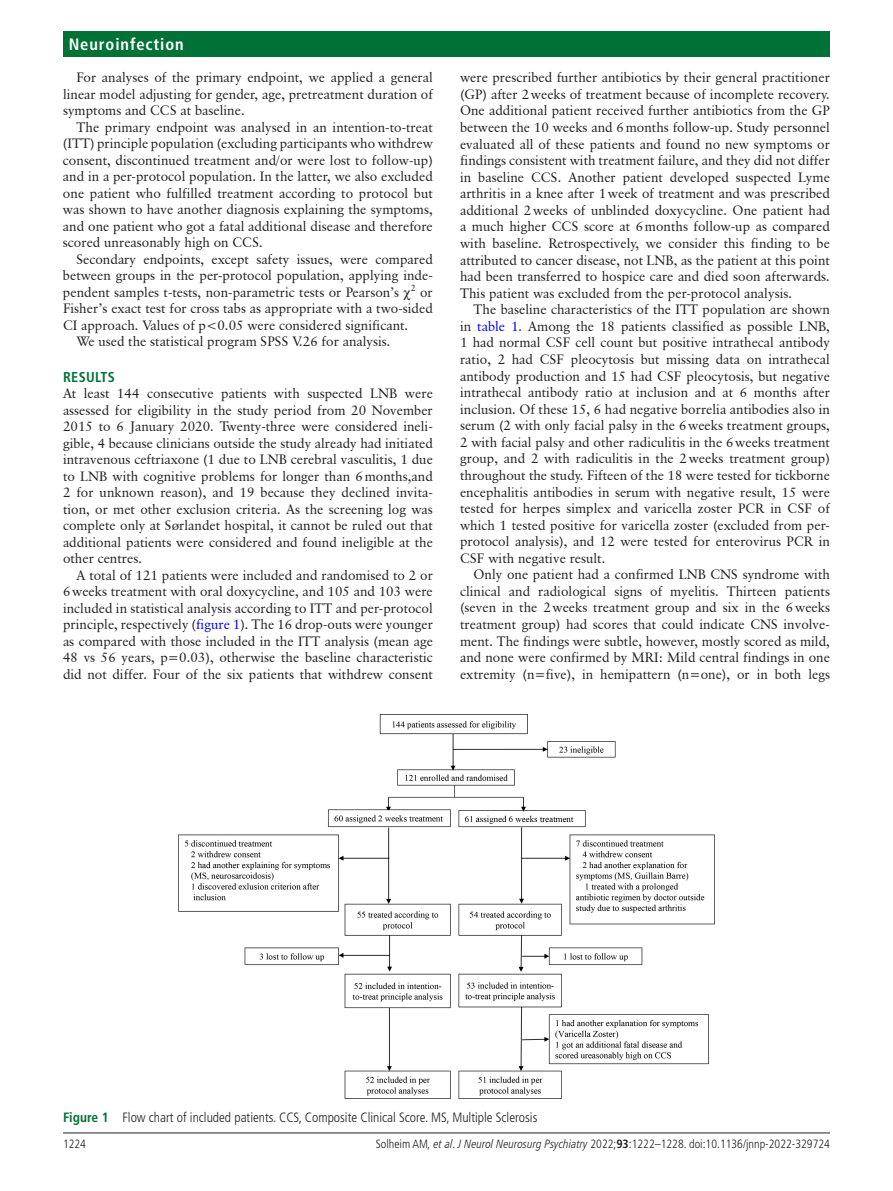
<style>
.page{position:relative;width:893px;height:1191px;background:#fff}
.page>*{position:absolute;margin:0;border:0;box-sizing:border-box;transform-origin:0 0}
.t1{font:700 condensed 16.5px "Frutiger LT Pro";letter-spacing:.055em;color:#fff}
.t2{font:700 condensed 14.25px "Frutiger LT Pro";letter-spacing:.025em;color:#007236}
.t3{font:13.5px/16.5px "Classical Garamond BT";color:#231f20;text-align:justify}
.t4{font:300 condensed 13.5px "Frutiger LT Pro";color:#231f20}
.t5{font:300 condensed 12px "Frutiger LT Pro";color:#231f20}
.s1{color:#00f}
.s2{font-weight:700;color:#007236}
.s3{font-style:italic}
.s4{font-weight:700}
</style>
<div class="page">
<hr style="left:63px;top:1132px;width:767px;height:1px;background:#231f20">
<div style="left:63px;top:31px;width:767px;height:25px;background:#007236"></div>
<img style="left:178px;top:714px;width:537px;height:384px">
<p class="t1" style="left:69px;top:34px;width:117px">Neuroinfection</p>
<p class="t3" style="left:63px;top:69px;width:371px;text-indent:14px">For analyses of the primary endpoint, we applied a general linear model adjusting for gender, age, pretreatment duration of symptoms and CCS at baseline.</p>
<p class="t3" style="left:63px;top:119px;width:371px;text-indent:14px">The primary endpoint was analysed in an intention-to-treat (ITT) principle population (excluding participants who withdrew consent, discontinued treatment and/or were lost to follow-up) and in a per-protocol population. In the latter, we also excluded one patient who fulfilled treatment according to protocol but was shown to have another diagnosis explaining the symptoms, and one patient who got a fatal additional disease and therefore scored unreasonably high on CCS.</p>
<p class="t3" style="left:76px;top:251px;width:358px">Secondary endpoints, except safety issues, were compared</p>
<p class="t3" style="left:63px;top:267px;width:371px">between groups in the per-protocol population, applying inde-</p>
<p class="t3" style="left:63px;top:284px;width:371px">pendent samples t-tests, non-parametric tests or Pearson’s <sup>2</sup> or</p>
<p class="t3" style="left:63px;top:300px;width:371px">Fisher’s exact test for cross tabs as appropriate with a two-sided</p>
<p class="t3" style="left:63px;top:317px;width:347px">CI approach. Values of p&lt;0.05 were considered significant.</p>
<p class="t3" style="left:77px;top:333px;width:316px">We used the statistical program SPSS V.26 for analysis.</p>
<p class="t2" style="left:63px;top:368px;width:53px">RESULTS</p>
<p class="t3" style="left:63px;top:385px;width:371px">At least 144 consecutive patients with suspected LNB were assessed for eligibility in the study period from 20 November 2015 to 6 January 2020. Twenty-three were considered ineli&shy;gible, 4 because clinicians outside the study already had initiated intravenous ceftriaxone (1 due to LNB cerebral vasculitis, 1 due to LNB with cognitive problems for longer than 6months,and 2 for unknown reason), and 19 because they declined invita&shy;tion, or met other exclusion criteria. As the screening log was complete only at Sørlandet hospital, it cannot be ruled out that additional patients were considered and found ineligible at the other centres.</p>
<p class="t3" style="left:63px;top:566px;width:371px;text-indent:14px">A total of 121 patients were included and randomised to 2 or 6weeks treatment with oral doxycycline, and 105 and 103 were included in statistical analysis according to ITT and per-protocol principle, respectively (<span class="s1">figure 1</span>). The 16 drop-outs were younger as compared with those included in the ITT analysis (mean age 48 vs 56 years, p=0.03), otherwise the baseline characteristic did not differ. Four of the six patients that withdrew consent</p>
<p class="t3" style="left:460px;top:69px;width:371px">were prescribed further antibiotics by their general practitioner (GP) after 2weeks of treatment because of incomplete recovery.<br>One additional patient received further antibiotics from the GP between the 10 weeks and 6months follow-up. Study personnel evaluated all of these patients and found no new symptoms or findings consistent with treatment failure, and they did not differ in baseline CCS. Another patient developed suspected Lyme arthritis in a knee after 1week of treatment and was prescribed additional 2weeks of unblinded doxycycline. One patient had a much higher CCS score at 6months follow-up as compared with baseline. Retrospectively, we consider this finding to be attributed to cancer disease, not LNB, as the patient at this point had been transferred to hospice care and died soon afterwards.<br>This patient was excluded from the per-protocol analysis.</p>
<p class="t3" style="left:460px;top:301px;width:371px;text-indent:14px">The baseline characteristics of the ITT population are shown in <span class="s1">table 1</span>. Among the 18 patients classified as possible LNB, 1 had normal CSF cell count but positive intrathecal antibody ratio, 2 had CSF pleocytosis but missing data on intrathecal antibody production and 15 had CSF pleocytosis, but negative intrathecal antibody ratio at inclusion and at 6 months after inclusion. Of these 15, 6 had negative borrelia antibodies also in serum (2 with only facial palsy in the 6weeks treatment groups, 2 with facial palsy and other radiculitis in the 6weeks treatment group, and 2 with radiculitis in the 2weeks treatment group) throughout the study. Fifteen of the 18 were tested for tickborne encephalitis antibodies in serum with negative result, 15 were tested for herpes simplex and varicella zoster PCR in CSF of which 1 tested positive for varicella zoster (excluded from per&shy;protocol analysis), and 12 were tested for enterovirus PCR in CSF with negative result.</p>
<p class="t3" style="left:460px;top:566px;width:371px;text-indent:14px">Only one patient had a confirmed LNB CNS syndrome with clinical and radiological signs of myelitis. Thirteen patients (seven in the 2weeks treatment group and six in the 6weeks treatment group) had scores that could indicate CNS involve&shy;ment. The findings were subtle, however, mostly scored as mild, and none were confirmed by MRI: Mild central findings in one extremity (n=five), in hemipattern (n=one), or in both legs</p>
<p class="t4" style="left:63px;top:1109px;width:476px"><span class="s2">Figure 1</span> Flow chart of included patients. CCS, Composite Clinical Score. MS, Multiple Sclerosis</p>
<p class="t5" style="left:63px;top:1136px;width:25px">1224</p>
<p class="t5" style="left:376px;top:1136px;width:456px">Solheim AM<span class="s3">, et al</span>. <span class="s3">J Neurol Neurosurg Psychiatry</span> 2022;<span class="s4">93</span>:1222–1228. doi:10.1136/jnnp-2022-329724</p>
</div>
